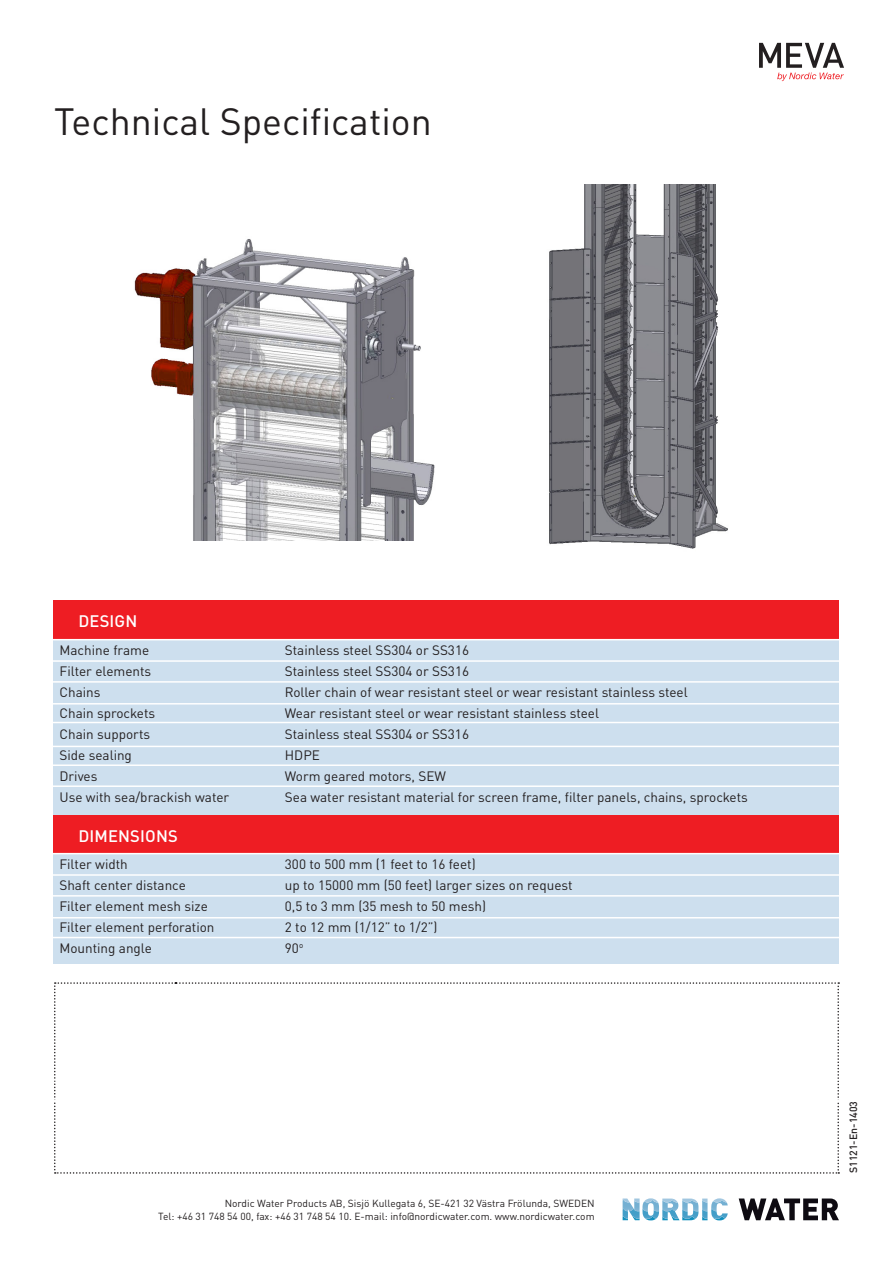
<style>
.page{position:relative;width:893px;height:1263px;background:#fff}
.page>*{position:absolute;margin:0;border:0;box-sizing:border-box;transform-origin:0 0}
.t1{font:37.5px "DIN Pro";color:#231f20}
.t2{font:500 16.5px "DIN Pro";letter-spacing:.01em;color:#fff}
.t3{font:13.5px/21px "DIN Pro";color:#231f20}
.t4{font:500 10.5px "DIN Pro";color:#231f20}
.t5{font:10.2px/12.6px "DIN Pro";color:#231f20;text-align:right}
</style>
<div class="page">
<svg style="left:759px;top:43px;width:85px;height:38px"></svg>
<svg style="left:54px;top:982px;width:785px;height:192px"></svg>
<svg style="left:739px;top:1198px;width:100px;height:22px"></svg>
<img style="left:623px;top:1202px;width:17px;height:6px">
<img style="left:642px;top:1202px;width:17px;height:6px">
<img style="left:662px;top:1202px;width:16px;height:6px">
<img style="left:682px;top:1202px;width:16px;height:7px">
<svg style="left:623px;top:1198px;width:17px;height:4px"></svg>
<img style="left:644px;top:1198px;width:14px;height:4px">
<img style="left:662px;top:1198px;width:16px;height:4px">
<img style="left:682px;top:1198px;width:15px;height:4px">
<img style="left:682px;top:1219px;width:13px;height:1px">
<img style="left:656px;top:1208px;width:3px;height:11px">
<svg style="left:623px;top:1208px;width:33px;height:12px"></svg>
<img style="left:662px;top:1208px;width:16px;height:8px">
<svg style="left:662px;top:1216px;width:18px;height:4px"></svg>
<img style="left:682px;top:1209px;width:16px;height:10px">
<img style="left:682px;top:1216px;width:14px;height:3px">
<img style="left:725px;top:1213px;width:3px;height:6px">
<svg style="left:702px;top:1198px;width:23px;height:22px"></svg>
<img style="left:134px;top:239px;width:301px;height:301px">
<img style="left:549px;top:184px;width:179px;height:365px">
<div style="left:53px;top:601px;width:786px;height:38px;background:#ee1d23"></div>
<div style="left:53px;top:640px;width:786px;height:175px;background:#cddfee"></div>
<hr style="left:44px;top:660px;width:809px;height:2px;background:#fff">
<hr style="left:40px;top:681px;width:809px;height:2px;background:#fff">
<hr style="left:40px;top:703px;width:809px;height:1px;background:#fff">
<hr style="left:44px;top:722px;width:809px;height:1px;background:#fff">
<hr style="left:30px;top:746px;width:809px;height:1px;background:#fff">
<hr style="left:40px;top:764px;width:809px;height:2px;background:#fff">
<hr style="left:40px;top:785px;width:808px;height:2px;background:#fff">
<div style="left:53px;top:816px;width:786px;height:38px;background:#ee1d23"></div>
<div style="left:53px;top:854px;width:786px;height:109px;background:#cddfee"></div>
<hr style="left:37px;top:853px;width:808px;height:1px;background:#fff">
<hr style="left:44px;top:874px;width:809px;height:2px;background:#fff">
<hr style="left:40px;top:895px;width:809px;height:1px;background:#fff">
<hr style="left:40px;top:917px;width:809px;height:1px;background:#fff">
<hr style="left:44px;top:937px;width:809px;height:1px;background:#fff">
<hr style="left:39px;top:1079px;width:809px;height:1px;background:#fff">
<hr style="left:42px;top:1099px;width:809px;height:2px;background:#fff">
<h1 class="t1" style="left:54px;top:92px;width:379px">Technical Specification</h1>
<p class="t2" style="left:78px;top:608px;width:60px">DESIGN</p>
<p class="t3" style="left:60px;top:639px;width:171px">Machine frame<br>Filter elements<br>Chains<br>Chain sprockets<br>Chain supports<br>Side sealing<br>Drives<br>Use with sea/brackish water</p>
<p class="t3" style="left:285px;top:639px;width:464px">Stainless steel SS304 or SS316<br>Stainless steel SS304 or SS316<br>Roller chain of wear resistant steel or wear resistant stainless steel<br>Wear resistant steel or wear resistant stainless steel<br>Stainless steal SS304 or SS316<br>HDPE<br>Worm geared motors, SEW<br>Sea water resistant material for screen frame, filter panels, chains, sprockets</p>
<p class="t2" style="left:78px;top:823px;width:101px">DIMENSIONS</p>
<p class="t3" style="left:59px;top:852px;width:157px">Filter width<br>Shaft center distance<br>Filter element mesh size<br>Filter element perforation<br>Mounting angle</p>
<p class="t3" style="left:285px;top:852px;width:289px">300 to 500 mm (1 feet to 16 feet)<br>up to 15000 mm (50 feet) larger sizes on request<br>0,5 to 3 mm (35 mesh to 50 mesh)<br>2 to 12 mm (1/12” to 1/2”)<br>90<sup>o</sup></p>
<p class="t5" style="left:158px;top:1196px;width:438px">Nordic Water Products AB, Sisjö Kullegata 6, SE-421 32 Västra Frölunda, SWEDEN<br>Tel: +46 31 748 54 00, fax: +46 31 748 54 10. E-mail: info@nordicwater.com. www.nordicwater.com</p>
<p class="t4" style="left:845px;top:1173px;width:74px;rotate:-90deg">S1121-En-1403</p>
</div>
